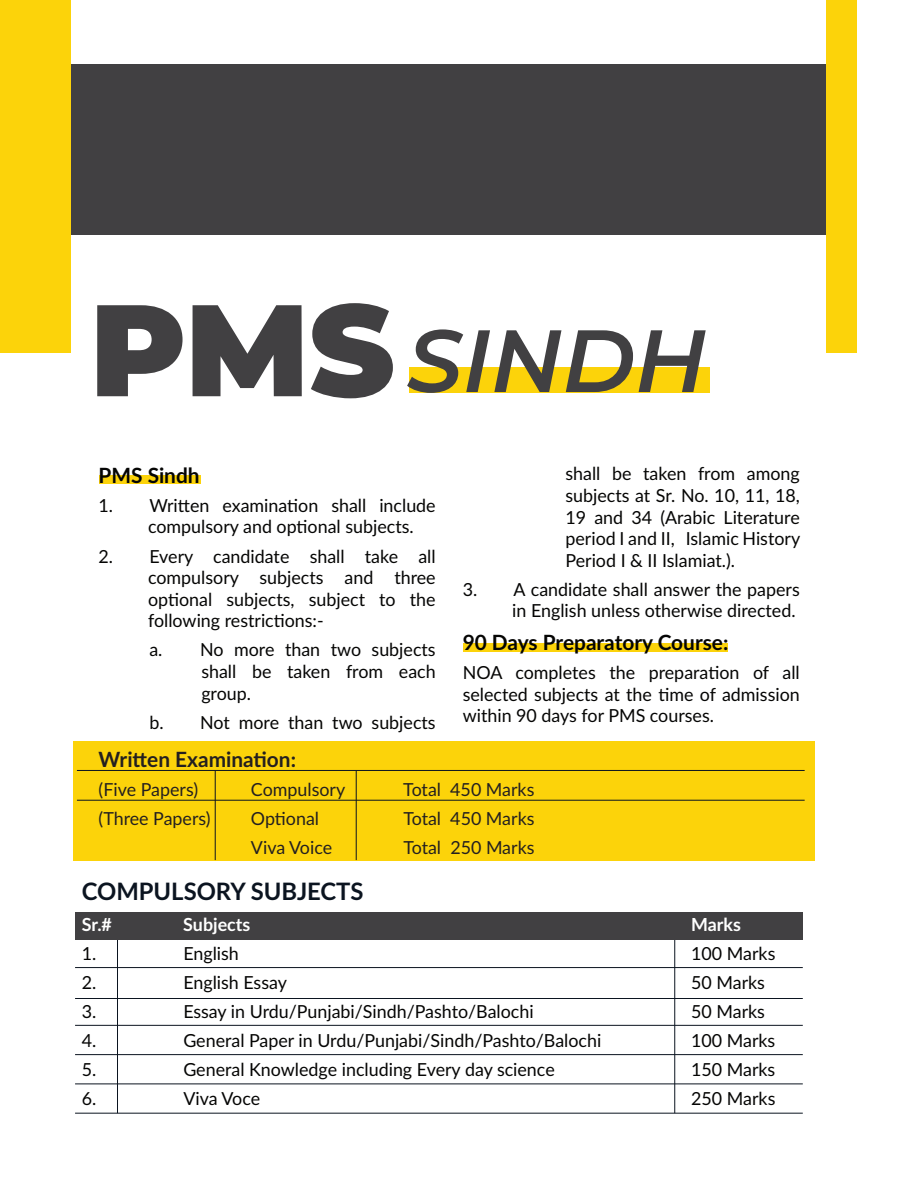
<style>
.page{position:relative;width:918px;height:1188px;background:#fff}
.page>*{position:absolute;margin:0;border:0;box-sizing:border-box;transform-origin:0 0}
.t1{font:italic 600 88.2px "Montserrat";color:#414042}
.t2{font:700 24px "Lato";color:#0b1420}
.t3{font:700 21px "Lato";color:#050504}
.t4{font:700 21px "Lato";color:#231f20}
.t5{font:18px/21.6px "Lato";color:#050504;text-align:justify}
.t6{font:18px "Lato";color:#231f20}
.t7{font:700 18px "Lato";color:#fff}
.s1{font-weight:900;font-style:normal;font-size:130.05px}
</style>
<div class="page">
<div style="left:463px;top:644px;width:264px;height:8px;background:#fcd30a"></div>
<div style="left:99px;top:476px;width:101px;height:8px;background:#fcd30a"></div>
<div style="left:68px;top:64px;width:762px;height:171px;background:#414042"></div>
<div style="left:73px;top:741px;width:742px;height:120px;background:#fcd30a"></div>
<hr style="left:117px;top:939px;width:1px;height:174px;background:#0b1420">
<hr style="left:674px;top:939px;width:1px;height:174px;background:#0b1420">
<div style="left:75px;top:912px;width:728px;height:27px;background:#414042"></div>
<hr style="left:75px;top:967px;width:728px;height:1px;background:#0b1420">
<hr style="left:75px;top:998px;width:728px;height:1px;background:#0b1420">
<hr style="left:75px;top:1025px;width:728px;height:1px;background:#0b1420">
<hr style="left:75px;top:1054px;width:728px;height:1px;background:#0b1420">
<hr style="left:75px;top:1084px;width:728px;height:1px;background:#0b1420">
<hr style="left:75px;top:1113px;width:728px;height:1px;background:#0b1420">
<hr style="left:77px;top:800px;width:728px;height:1px;background:#0b1420">
<hr style="left:77px;top:770px;width:728px;height:1px;background:#0b1420">
<hr style="left:356px;top:771px;width:1px;height:89px;background:#0b1420">
<hr style="left:215px;top:771px;width:1px;height:89px;background:#0b1420">
<div style="left:409px;top:368px;width:300px;height:25px;background:#fcd30a"></div>
<div style="left:0;top:0;width:70px;height:352px;background:#fcd30a"></div>
<div style="left:826px;top:0;width:30px;height:352px;background:#fcd30a"></div>
<h1 class="t1" style="left:90px;top:298px;width:618px"><span class="s1">PMS</span>SINDH</h1>
<p class="t3" style="left:99px;top:460px;width:103px">PMS Sindh</p>
<p class="t5" style="left:148px;top:494px;width:289px;text-indent:-50px">1. Written examination shall include compulsory and optional subjects.</p>
<p class="t5" style="left:148px;top:544px;width:289px;text-indent:-50px">2. Every candidate shall take all compulsory subjects and three optional subjects, subject to the following restrictions:-</p>
<p class="t5" style="left:201px;top:638px;width:236px;text-indent:-52px">a. No more than two subjects shall be taken from each group.</p>
<p class="t5" style="left:149px;top:711px;width:288px">b. Not more than two subjects</p>
<p class="t5" style="left:566px;top:462px;width:236px">shall be taken from among subjects at Sr. No. 10, 11, 18, 19 and 34 (Arabic Literature period I and II, Islamic History Period I &amp; II Islamiat.).</p>
<p class="t5" style="left:463px;top:578px;width:339px;text-align:right">3. A candidate shall answer the papers in English unless otherwise directed.</p>
<p class="t3" style="left:463px;top:627px;width:267px">90 Days Preparatory Course:</p>
<p class="t5" style="left:463px;top:661px;width:339px">NOA completes the preparation of all selected subjects at the time of admission within 90 days for PMS courses.</p>
<p class="t4" style="left:99px;top:743px;width:199px">Written Examination:</p>
<p class="t6" style="left:99px;top:776px;width:101px">(Five Papers)</p>
<p class="t6" style="left:251px;top:776px;width:96px">Compulsory</p>
<p class="t6" style="left:403px;top:776px;width:133px">Total 450 Marks</p>
<p class="t6" style="left:99px;top:805px;width:114px">(Three Papers)</p>
<p class="t6" style="left:251px;top:805px;width:70px">Optional</p>
<p class="t6" style="left:403px;top:805px;width:133px">Total 450 Marks</p>
<p class="t6" style="left:251px;top:834px;width:83px">Viva Voice</p>
<p class="t6" style="left:403px;top:834px;width:133px">Total 250 Marks</p>
<h2 class="t2" style="left:82px;top:874px;width:283px">COMPULSORY SUBJECTS</h2>
<p class="t7" style="left:82px;top:911px;width:32px">Sr.#</p>
<p class="t7" style="left:183px;top:911px;width:69px">Subjects</p>
<p class="t7" style="left:691px;top:911px;width:51px">Marks</p>
<p class="t5" style="left:82px;top:942px;width:16px">1.</p>
<p class="t5" style="left:183px;top:942px;width:57px">English</p>
<p class="t5" style="left:691px;top:942px;width:86px">100 Marks</p>
<p class="t5" style="left:82px;top:971px;width:16px">2.</p>
<p class="t5" style="left:183px;top:971px;width:105px">English Essay</p>
<p class="t5" style="left:691px;top:971px;width:75px">50 Marks</p>
<p class="t5" style="left:82px;top:1000px;width:16px">3.</p>
<p class="t5" style="left:183px;top:1000px;width:352px">Essay in Urdu/Punjabi/Sindh/Pashto/Balochi</p>
<p class="t5" style="left:691px;top:1000px;width:75px">50 Marks</p>
<p class="t5" style="left:82px;top:1029px;width:16px">4.</p>
<p class="t5" style="left:183px;top:1029px;width:420px">General Paper in Urdu/Punjabi/Sindh/Pashto/Balochi</p>
<p class="t5" style="left:691px;top:1029px;width:86px">100 Marks</p>
<p class="t5" style="left:82px;top:1058px;width:16px">5.</p>
<p class="t5" style="left:183px;top:1058px;width:373px">General Knowledge including Every day science</p>
<p class="t5" style="left:691px;top:1058px;width:86px">150 Marks</p>
<p class="t5" style="left:82px;top:1087px;width:16px">6.</p>
<p class="t5" style="left:183px;top:1087px;width:78px">Viva Voce</p>
<p class="t5" style="left:691px;top:1087px;width:86px">250 Marks</p>
</div>
